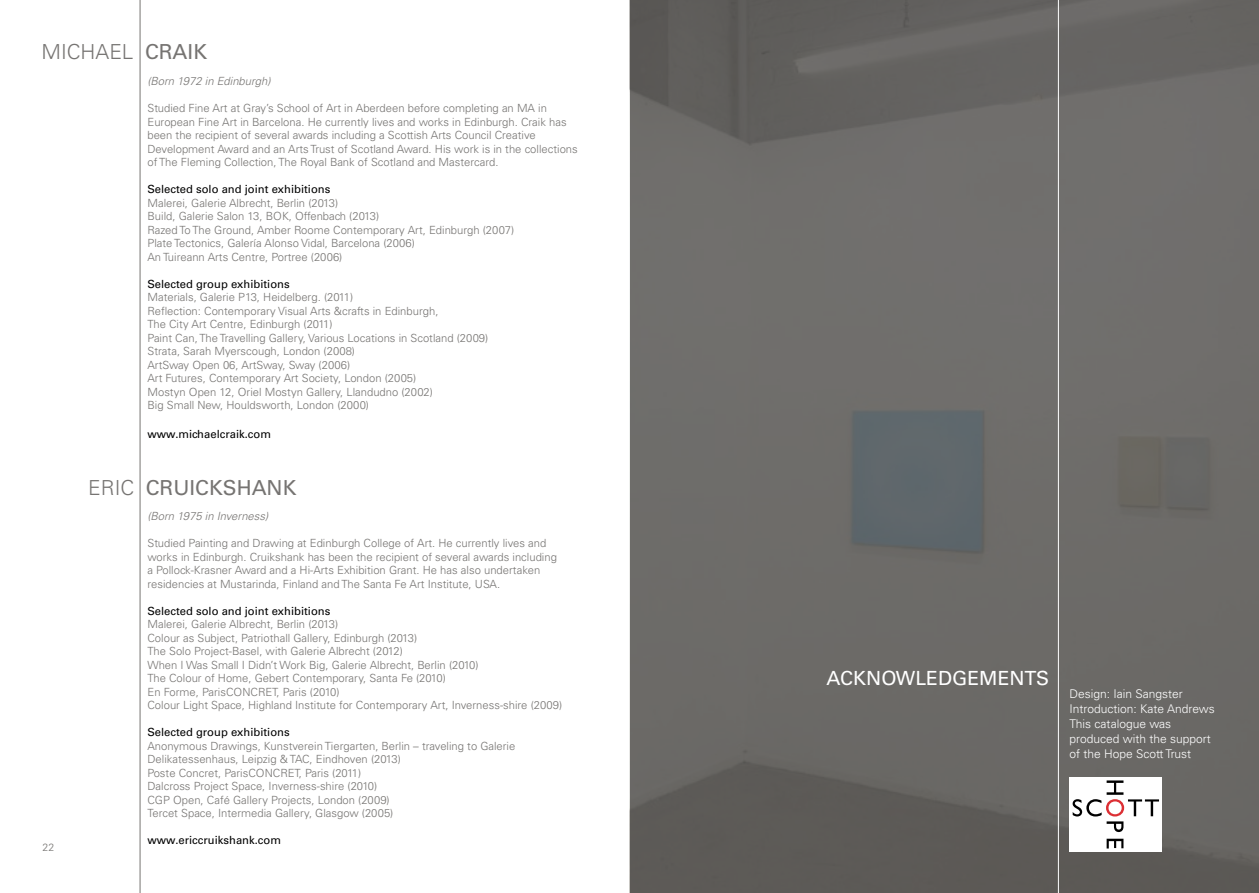
<style>
.page{position:relative;width:1259px;height:893px;background:#fff}
.page>*{position:absolute;margin:0;border:0;box-sizing:border-box;transform-origin:0 0}
.t1{font:20.7px "Univers";color:#767472}
.t2{font:300 20.7px "Univers";color:#767472}
.t3{font:19.5px "Univers";color:#fff}
.t4{font:300 12px/15px "Univers";color:#fff}
.t5{font:300 11.25px/13.5px "Univers";color:#767472}
.t6{font:11.25px "Univers";color:#000}
.t7{font:italic 300 11.25px "Univers";color:#767472}
.t8{font:300 10.5px "Univers";color:#767472}
.s1{font-weight:400}
.s2{font-weight:300}
</style>
<div class="page">
<hr style="left:140px;top:0;width:1px;height:893px;background:#767472">
<svg style="left:630px;top:0;width:629px;height:893px;background:#6a6866"></svg>
<hr style="left:1058px;top:0;width:1px;height:893px;background:#fff">
<div style="left:1069px;top:777px;width:92px;height:74px;background:#fff"></div>
<svg style="left:1106px;top:839px;width:17px;height:9px"></svg>
<svg style="left:1072px;top:780px;width:87px;height:52px"></svg>
<h1 class="t2" style="left:41px;top:39px;width:167px">MICHAEL <span class="s1">CRAIK</span></h1>
<p class="t7" style="left:147px;top:75px;width:125px">(Born 1972 in Edinburgh)</p>
<p class="t5" style="left:147px;top:102px;width:432px">Studied Fine Art at Gray’s School of Art in Aberdeen before completing an MA in European Fine Art in Barcelona. He currently lives and works in Edinburgh. Craik has been the recipient of several awards including a Scottish Arts Council Creative Development Award and an Arts Trust of Scotland Award. His work is in the collections of The Fleming Collection, The Royal Bank of Scotland and Mastercard.</p>
<p class="t6" style="left:147px;top:183px;width:184px">Selected solo and joint exhibitions</p>
<p class="t5" style="left:147px;top:196px;width:368px">Malerei, Galerie Albrecht, Berlin (2013)<br>Build, Galerie Salon 13, BOK, Offenbach (2013)<br>Razed To The Ground, Amber Roome Contemporary Art, Edinburgh (2007)<br>Plate Tectonics, Galería Alonso Vidal, Barcelona (2006)<br>An Tuireann Arts Centre, Portree (2006)</p>
<p class="t6" style="left:147px;top:277px;width:144px">Selected group exhibitions</p>
<p class="t5" style="left:147px;top:291px;width:342px">Materials, Galerie P13, Heidelberg. (2011)<br>Reflection: Contemporary Visual Arts &amp;crafts in Edinburgh,<br>The City Art Centre, Edinburgh (2011)<br>Paint Can, The Travelling Gallery, Various Locations in Scotland (2009)<br>Strata, Sarah Myerscough, London (2008)<br>ArtSway Open 06, ArtSway, Sway (2006)<br>Art Futures, Contemporary Art Society, London (2005)<br>Mostyn Open 12, Oriel Mostyn Gallery, Llandudno (2002)<br>Big Small New, Houldsworth, London (2000)</p>
<p class="t6" style="left:147px;top:427px;width:125px">www.michaelcraik.com</p>
<p class="t8" style="left:43px;top:841px;width:13px">22</p>
<h1 class="t1" style="left:88px;top:476px;width:210px"><span class="s2">ERIC</span> CRUICKSHANK</h1>
<p class="t7" style="left:147px;top:509px;width:122px">(Born 1975 in Inverness)</p>
<p class="t5" style="left:147px;top:536px;width:411px">Studied Painting and Drawing at Edinburgh College of Art. He currently lives and works in Edinburgh. Cruikshank has been the recipient of several awards including a Pollock-Krasner Award and a Hi-Arts Exhibition Grant. He has also undertaken residencies at Mustarinda, Finland and The Santa Fe Art Institute, USA.</p>
<p class="t6" style="left:147px;top:604px;width:184px">Selected solo and joint exhibitions</p>
<p class="t5" style="left:147px;top:617px;width:416px">Malerei, Galerie Albrecht, Berlin (2013)<br>Colour as Subject, Patriothall Gallery, Edinburgh (2013)<br>The Solo Project-Basel, with Galerie Albrecht (2012)<br>When I Was Small I Didn’t Work Big, Galerie Albrecht, Berlin (2010)<br>The Colour of Home, Gebert Contemporary, Santa Fe (2010)<br>En Forme, ParisCONCRET, Paris (2010)<br>Colour Light Space, Highland Institute for Contemporary Art, Inverness-shire (2009)</p>
<p class="t6" style="left:147px;top:725px;width:144px">Selected group exhibitions</p>
<p class="t5" style="left:147px;top:739px;width:369px">Anonymous Drawings, Kunstverein Tiergarten, Berlin – traveling to Galerie Delikatessenhaus, Leipzig &amp; TAC, Eindhoven (2013)<br>Poste Concret, ParisCONCRET, Paris (2011)<br>Dalcross Project Space, Inverness-shire (2010)<br>CGP Open, Café Gallery Projects, London (2009)<br>Tercet Space, Intermedia Gallery, Glasgow (2005)</p>
<p class="t6" style="left:147px;top:833px;width:135px">www.ericcruikshank.com</p>
<h2 class="t3" style="left:826px;top:667px;width:224px">ACKNOWLEDGEMENTS</h2>
<p class="t4" style="left:1069px;top:687px;width:147px">Design: Iain Sangster<br>Introduction: Kate Andrews<br>This catalogue was produced with the support of the Hope Scott Trust</p>
</div>
